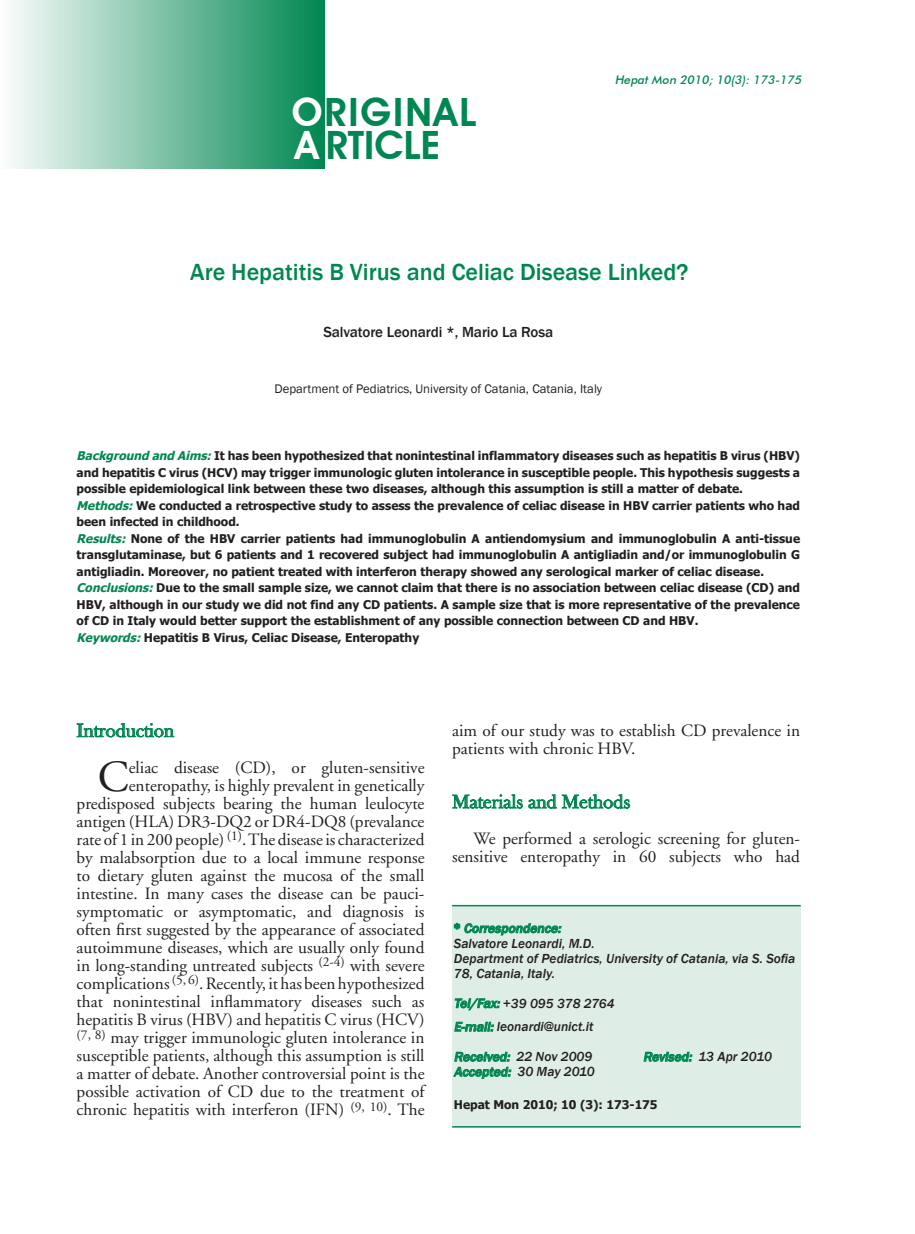
<style>
.page{position:relative;width:915px;height:1234px;background:#fff}
.page>*{position:absolute;margin:0;border:0;box-sizing:border-box;transform-origin:0 0}
.t1{font:44.4px "Adobe Garamond";color:#231f20}
.t2{font:600 39px/33px "Avant Garde IT Cby BT";letter-spacing:.05em;color:#008751}
.t3{font:500 24px "Franklin Gothic";color:#008751}
.t4{font:19.5px "Bask Old Face";color:#008751}
.t5{font:17.25px/18px "Adobe Garamond";color:#231f20;text-align:right}
.t6{font:500 15px "Franklin Gothic";letter-spacing:-.005em;color:#231f20}
.t7{font:italic 500 13.5px/15px "Franklin Gothic";color:#231f20}
.t8{font:italic 500 13.5px "Franklin Gothic";color:#008751}
.t9{font:12.75px "Franklin Gothic";color:#231f20}
.t10{font:700 12px/16.5px "Tahoma";color:#231f20}
.t11{font:italic 500 12px "Futura BT";color:#008751}
.s1{color:#fff}
.s2{font-style:italic;color:#008751}
.s3{font-family:"Gill Sans";font-weight:700;font-style:normal;color:#008751}
.s4{color:#008751}
.s5{color:#231f20}
</style>
<div class="page">
<div style="left:0;top:0;width:324px;height:169px;background:linear-gradient(to right,#fdfdfd,#018751)"></div>
<svg style="left:76px;top:722px;width:99px;height:16px"></svg>
<svg style="left:452px;top:794px;width:178px;height:15px"></svg>
<div style="left:452px;top:905px;width:348px;height:221px;background:#deede6"></div>
<hr style="left:452px;top:904px;width:348px;height:2px;background:#008751">
<hr style="left:452px;top:1125px;width:348px;height:2px;background:#008751">
<svg style="left:453px;top:922px;width:108px;height:13px"></svg>
<svg style="left:454px;top:998px;width:46px;height:12px"></svg>
<svg style="left:454px;top:1021px;width:39px;height:11px"></svg>
<svg style="left:643px;top:1051px;width:49px;height:11px"></svg>
<svg style="left:453px;top:1051px;width:58px;height:27px"></svg>
<h2 class="t2" style="left:291px;top:95px;width:186px"><span class="s1">O</span>RIGINAL<br><span class="s1">A</span> RTICLE</h2>
<p class="t11" style="left:614px;top:73px;width:191px">Hepat Mon 2010; 10(3): 173-175</p>
<h3 class="t3" style="left:190px;top:257px;width:499px">Are Hepatitis B Virus and Celiac Disease Linked?</h3>
<p class="t6" style="left:323px;top:323px;width:231px">Salvatore Leonardi *, Mario La Rosa</p>
<p class="t9" style="left:274px;top:381px;width:329px">Department of Pediatrics, University of Catania, Catania, Italy</p>
<p class="t10" style="left:77px;top:446px;width:724px"><span class="s2">Background and Aims:</span>It has been hypothesized that nonintestinal inflammatory diseases such as hepatitis B virus (HBV) and hepatitis C virus (HCV) may trigger immunologic gluten intolerance in susceptible people. This hypothesis suggests a possible epidemiological link between these two diseases, although this assumption is still a matter of debate.<br><span class="s2">Methods:</span>We conducted a retrospective study to assess the prevalence of celiac disease in HBV carrier patients who had been infected in childhood.<br><span class="s2">Results:</span> None of the HBV carrier patients had immunoglobulin A antiendomysium and immunoglobulin A anti-tissue transglutaminase, but 6 patients and 1 recovered subject had immunoglobulin A antigliadin and/or immunoglobulin G antigliadin. Moreover, no patient treated with interferon therapy showed any serological marker of celiac disease.<br><span class="s2">Conclusions:</span>Due to the small sample size, we cannot claim that there is no association between celiac disease (CD) and HBV, although in our study we did not find any CD patients. A sample size that is more representative of the prevalence of CD in Italy would better support the establishment of any possible connection between CD and HBV.<br><span class="s2">Keywords:</span>Hepatitis B Virus, Celiac Disease, Enteropathy</p>
<h3 class="t4" style="left:77px;top:719px;width:99px">Introduction</h3>
<h1 class="t1" style="left:98px;top:752px;width:32px">C</h1>
<p class="t5" style="left:77px;top:758px;width:349px">eliac disease (CD), or gluten-sensitive enteropathy, is highly prevalent in genetically predisposed subjects bearing the human leulocyte antigen (HLA) DR3-DQ2 or DR4-DQ8 (prevalance rate of 1 in 200 people) <sup>(1)</sup>. The disease is characterized by malabsorption due to a local immune response to dietary gluten against the mucosa of the small intestine. In many cases the disease can be pauci&shy;symptomatic or asymptomatic, and diagnosis is often first suggested by the appearance of associated autoimmune diseases, which are usually only found in long-standing untreated subjects <sup>(2-4)</sup> with severe complications <sup>(5,</sup> <sup>6)</sup>. Recently, it has been hypothesized that nonintestinal inflammatory diseases such as hepatitis B virus (HBV) and hepatitis C virus (HCV) <sup>(7,</sup> <sup>8)</sup> may trigger immunologic gluten intolerance in susceptible patients, although this assumption is still a matter of debate. Another controversial point is the possible activation of CD due to the treatment of chronic hepatitis with interferon (IFN) <sup>(9,</sup> <sup>10)</sup>. The</p>
<h3 class="t5" style="left:452px;top:721px;width:349px;text-align:left">aim of our study was to establish CD prevalence in patients with chronic HBV.</h3>
<h3 class="t4" style="left:452px;top:790px;width:180px">Materials and Methods</h3>
<h3 class="t5" style="left:452px;top:829px;width:349px">We performed a serologic screening for gluten&shy;sensitive enteropathy in 60 subjects who had</h3>
<p class="t7" style="left:453px;top:920px;width:343px"><span class="s3">*</span> <span class="s4">Correspondence:<br></span>Salvatore Leonardi, M.D.<br>Department of Pediatrics, University of Catania, via S. Sofia<br>78, Catania, Italy.</p>
<p class="t7" style="left:453px;top:991px;width:162px;line-height:23.5px"><span class="s4">Tel/Fax:</span>+39 095 378 2764<br><span class="s4">E-mail:</span>leonardi@unict.it</p>
<p class="t8" style="left:453px;top:1048px;width:140px">Received: <span class="s5">22 No v 2 0 0 9</span></p>
<p class="t7" style="left:643px;top:1049px;width:130px"><span class="s4">Revised:</span> 1 3 Ap r 2 01 0</p>
<p class="t8" style="left:453px;top:1063px;width:142px">Accepted: <span class="s5">3 0 May 2 01 0</span></p>
<p class="t10" style="left:453px;top:1095px;width:205px">Hepat Mon 2010; 10 (3): 173-175</p>
</div>
